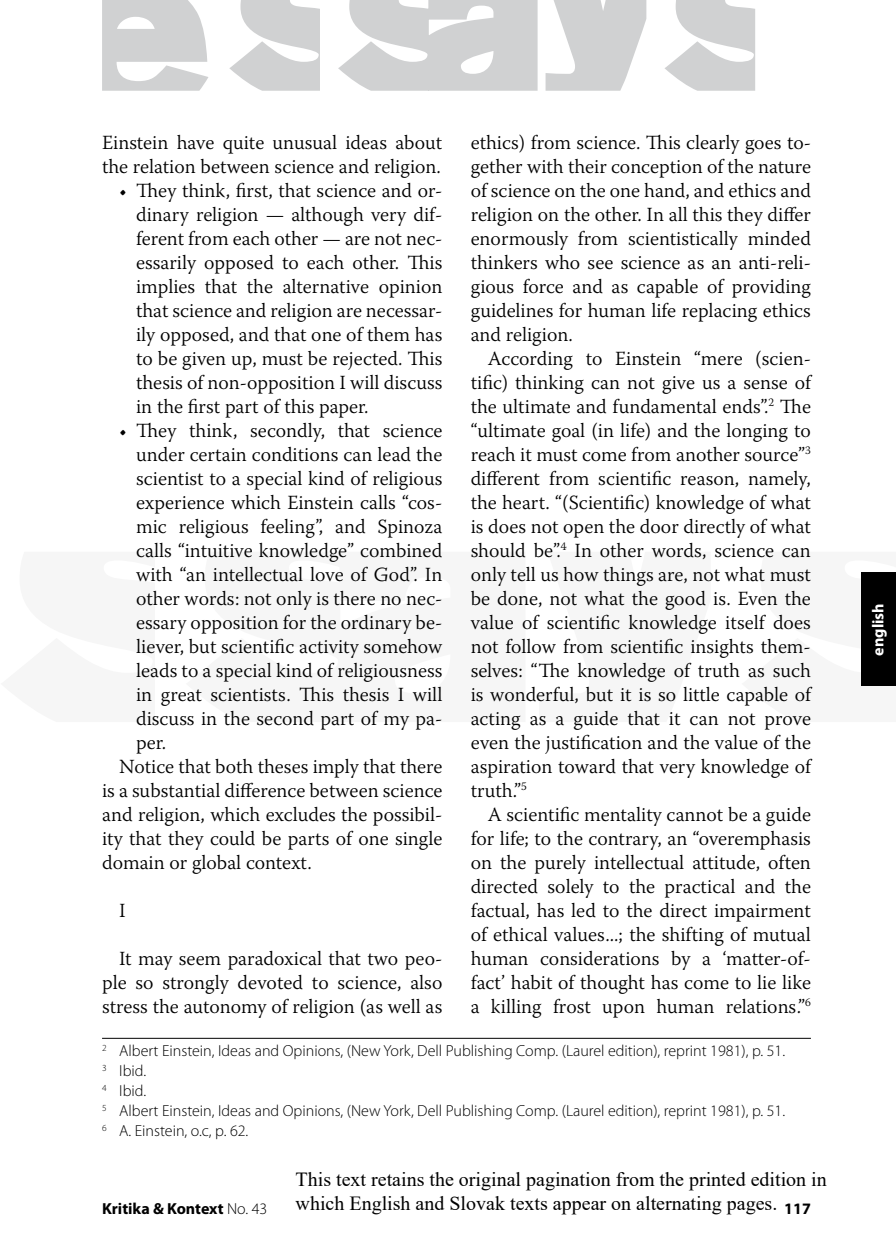
<style>
.page{position:relative;width:896px;height:1259px;background:#fff}
.page>*{position:absolute;margin:0;border:0;box-sizing:border-box;transform-origin:0 0}
.t1{font:300 20px/24px "Warnock Pro";color:#000;text-align:justify}
.t2{font:20px/24px "Times New Roman";color:#000}
.t3{font:300 16px/20px "Myriad Pro";color:#000}
.t4{font:700 16px "Myriad Pro";color:#000}
.t5{font:700 16px "Myriad Pro";color:#fff}
.s1{font-weight:300}
</style>
<div class="page">
<div style="left:862px;top:573px;width:34px;height:113px;background:#000"></div>
<svg style="left:102px;top:0;width:653px;height:91px;fill:#d0d1d2"></svg>
<hr style="left:102px;top:1037px;width:709px;height:1px;background:#000">
<p class="t1" style="left:471px;top:130px;width:342px">ethics) from science. This clearly goes to&shy;gether with their conception of the nature of science on the one hand, and ethics and religion on the other. In all this they differ enormously from scientistically minded thinkers who see science as an anti-reli&shy;gious force and as capable of providing guidelines for human life replacing ethics and religion.</p>
<p class="t1" style="left:471px;top:346px;width:342px;text-indent:17px">According to Einstein “mere (scien&shy;tific) thinking can not give us a sense of the ultimate and fundamental ends”.<sup>2</sup> The “ultimate goal (in life) and the longing to reach it must come from another source”<sup>3 </sup>different from scientific reason, namely, the heart. “(Scientific) knowledge of what is does not open the door directly of what should be”.<sup>4</sup> In other words, science can only tell us how things are, not what must be done, not what the good is. Even the value of scientific knowledge itself does not follow from scientific insights them&shy;selves: “The knowledge of truth as such is wonderful, but it is so little capable of acting as a guide that it can not prove even the justification and the value of the aspiration toward that very knowledge of truth.”<sup>5</sup></p>
<p class="t1" style="left:471px;top:802px;width:342px;text-indent:17px">A scientific mentality cannot be a guide for life; to the contrary, an “overemphasis on the purely intellectual attitude, often directed solely to the practical and the factual, has led to the direct impairment of ethical values...; the shifting of mutual human considerations by a ‘matter-of&shy;fact’ habit of thought has come to lie like a killing frost upon human relations.”<sup>6</sup></p>
<p class="t3" style="left:102px;top:1041px;width:684px"><sup>2</sup> Albert Einstein, Ideas and Opinions, (New York, Dell Publishing Comp. (Laurel edition), reprint 1981), p. 51.<br><sup>3</sup> Ibid.<br><sup>4</sup> Ibid.<br><sup>5</sup> Albert Einstein, Ideas and Opinions, (New York, Dell Publishing Comp. (Laurel edition), reprint 1981), p. 51.<br><sup>6</sup> A. Einstein, o.c, p. 62.</p>
<p class="t2" style="left:296px;top:1166px;width:533px">This text retains the original pagination from the printed edition in which English and Slovak texts appear on alternating pages.</p>
<p class="t1" style="left:102px;top:130px;width:342px">Einstein have quite unusual ideas about the relation between science and religion.</p>
<p class="t1" style="left:136px;top:178px;width:308px;text-indent:-17px">• They think, first, that science and or&shy;dinary religion — although very dif&shy;ferent from each other — are not nec&shy;essarily opposed to each other. This implies that the alternative opinion that science and religion are necessar&shy;ily opposed, and that one of them has to be given up, must be rejected. This thesis of non-opposition I will discuss in the first part of this paper.</p>
<p class="t1" style="left:119px;top:418px;width:325px">• They think, secondly, that science</p>
<p class="t1" style="left:136px;top:442px;width:308px">under certain conditions can lead the</p>
<p class="t1" style="left:136px;top:466px;width:308px">scientist to a special kind of religious</p>
<p class="t1" style="left:136px;top:490px;width:308px">experience which Einstein calls “cos-</p>
<p class="t1" style="left:136px;top:514px;width:308px">mic religious feeling”, and Spinoza</p>
<p class="t1" style="left:136px;top:538px;width:308px">calls “intuitive knowledge” combined</p>
<p class="t1" style="left:136px;top:562px;width:308px">with “an intellectual love of God”. In</p>
<p class="t1" style="left:136px;top:586px;width:308px">other words: not only is there no nec-</p>
<p class="t1" style="left:136px;top:610px;width:308px">essary opposition for the ordinary be-</p>
<p class="t1" style="left:136px;top:634px;width:308px">liever, but scientific activity somehow</p>
<p class="t1" style="left:136px;top:658px;width:308px">leads to a special kind of religiousness</p>
<p class="t1" style="left:136px;top:682px;width:308px">in great scientists. This thesis I will</p>
<p class="t1" style="left:136px;top:706px;width:308px">discuss in the second part of my pa-</p>
<p class="t1" style="left:136px;top:730px;width:32px">per.</p>
<p class="t1" style="left:119px;top:754px;width:325px">Notice that both theses imply that there</p>
<p class="t1" style="left:102px;top:778px;width:342px">is a substantial difference between science</p>
<p class="t1" style="left:102px;top:802px;width:342px">and religion, which excludes the possibil-</p>
<p class="t1" style="left:102px;top:826px;width:342px">ity that they could be parts of one single</p>
<p class="t1" style="left:102px;top:850px;width:211px">domain or global context.</p>
<p class="t1" style="left:119px;top:898px;width:8px">I</p>
<p class="t1" style="left:102px;top:946px;width:342px;text-indent:17px">It may seem paradoxical that two peo&shy;ple so strongly devoted to science, also stress the autonomy of religion (as well as</p>
<p class="t4" style="left:102px;top:1199px;width:167px">Kritika &amp; Kontext <span class="s1">No. 43</span></p>
<p class="t4" style="left:784px;top:1199px;width:28px">117</p>
<p class="t5" style="left:869px;top:655px;width:54px;rotate:-90deg">english</p>
</div>
